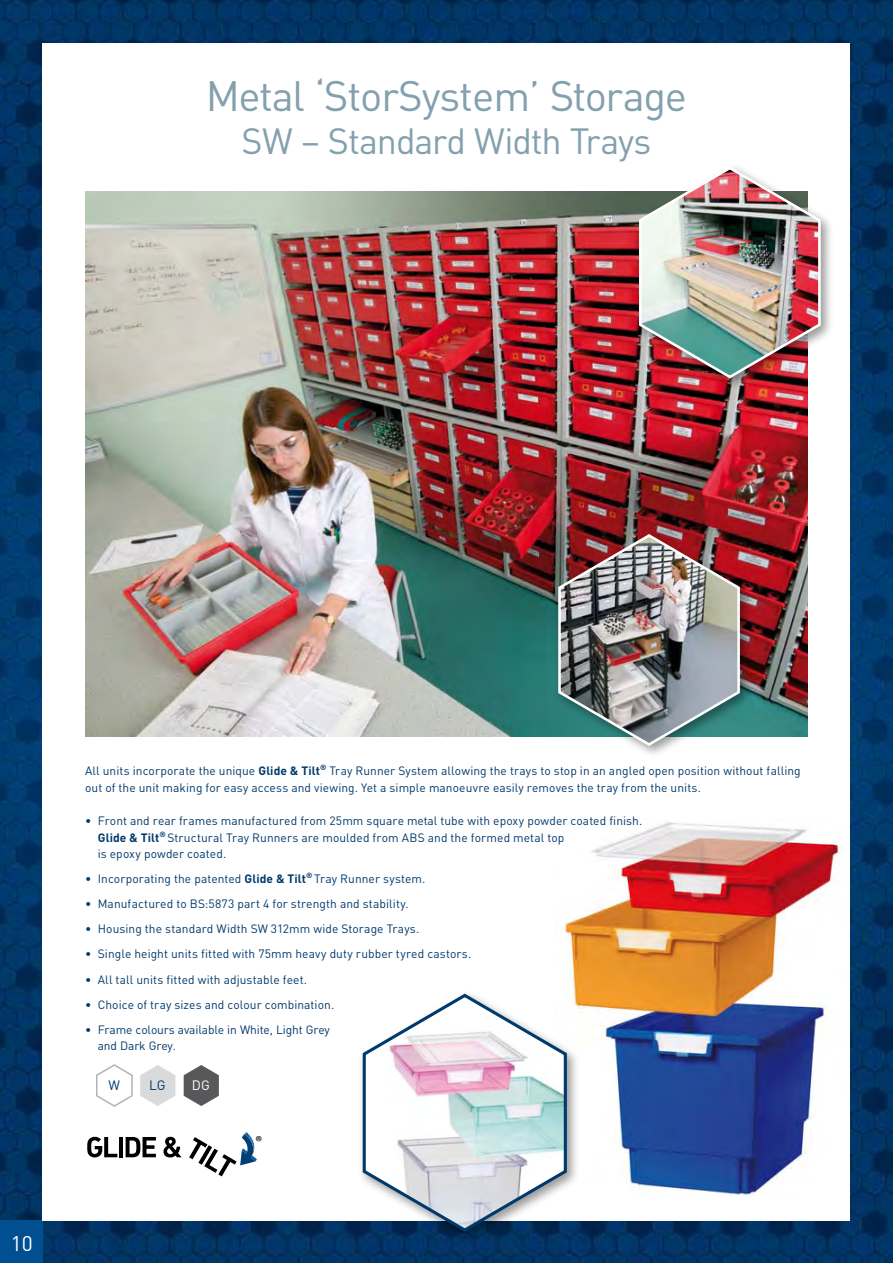
<style>
.page{position:relative;width:893px;height:1263px;background:#fff}
.page>*{position:absolute;margin:0;border:0;box-sizing:border-box;transform-origin:0 0}
.t1{font:42px "DIN";letter-spacing:-.025em;color:#83a0ae}
.t2{font:36px "DIN";letter-spacing:-.03em;color:#83a0ae}
.t3{font:21px "DIN";color:#fff}
.t4{font:16.2px "Myriad Pro";color:#000}
.t5{font:13.5px "DIN";color:#00396b}
.t6{font:13.5px "DIN";color:#fff}
.t7{font:12px/16.5px "DIN";letter-spacing:.005em;color:#00396b}
.s1{font-weight:700}
</style>
<div class="page">
<img style="left:0;top:0;width:893px;height:1263px">
<div style="left:0;top:1220px;width:43px;height:43px;background:#005091"></div>
<div style="left:43px;top:43px;width:807px;height:1177px;background:#fff"></div>
<img style="left:563px;top:822px;width:279px;height:373px">
<img style="left:85px;top:191px;width:723px;height:546px">
<div style="left:634px;top:162px;width:200px;height:229px;background:#000;opacity:.4"></div>
<img style="left:637px;top:165px;width:185px;height:215px">
<div style="left:553px;top:530px;width:200px;height:228px;background:#000;opacity:.4"></div>
<img style="left:556px;top:532px;width:185px;height:215px">
<svg style="left:87px;top:1137px;width:30px;height:20px"></svg>
<hr style="left:119px;top:1137px;width:4px;height:20px;background:#000">
<svg style="left:126px;top:1137px;width:30px;height:20px"></svg>
<svg style="left:163px;top:1137px;width:19px;height:20px"></svg>
<svg style="left:189px;top:1132px;width:68px;height:44px"></svg>
<div style="left:358px;top:989px;width:222px;height:255px;background:#000;opacity:.4"></div>
<svg style="left:360px;top:992px;width:208px;height:241px"></svg>
<svg style="left:96px;top:1064px;width:37px;height:43px"></svg>
<svg style="left:140px;top:1065px;width:35px;height:41px"></svg>
<svg style="left:184px;top:1065px;width:35px;height:41px"></svg>
<h1 class="t1" style="left:206px;top:69px;width:483px">Metal ‘StorSystem’ Storage</h1>
<h2 class="t2" style="left:242px;top:118px;width:411px">SW – Standard Width Trays</h2>
<h3 class="t3" style="left:11px;top:1230px;width:23px">10</h3>
<p class="t7" style="left:85px;top:763px;width:717px">All units incorporate the unique <span class="s1">Glide &amp; Tilt</span><sup>®</sup> Tray Runner System allowing the trays to stop in an angled open position without falling out of the unit making for easy access and viewing. Yet a simple manoeuvre easily removes the tray from the units.</p>
<p class="t7" style="left:98px;top:813px;width:546px;text-indent:-13px">• Front and rear frames manufactured from 25mm square metal tube with epoxy powder coated finish.<br><span class="s1">Glide &amp; Tilt</span><sup>®</sup> Structural Tray Runners are moulded from ABS and the formed metal top<br>is epoxy powder coated.</p>
<p class="t7" style="left:85px;top:871px;width:342px">• Incorporating the patented <span class="s1">Glide &amp; Tilt</span><sup>®</sup> Tray Runner system.</p>
<p class="t7" style="left:85px;top:896px;width:325px">• Manufactured to BS:5873 part 4 for strength and stability.</p>
<p class="t7" style="left:85px;top:921px;width:336px">• Housing the standard Width SW 312mm wide Storage Trays.</p>
<p class="t7" style="left:85px;top:946px;width:388px">• Single height units fitted with 75mm heavy duty rubber tyred castors.</p>
<p class="t7" style="left:85px;top:971px;width:223px">• All tall units fitted with adjustable feet.</p>
<p class="t7" style="left:85px;top:996px;width:251px">• Choice of tray sizes and colour combination.</p>
<p class="t7" style="left:98px;top:1021px;width:234px;text-indent:-13px">• Frame colours available in White, Light Grey and Dark Grey.</p>
<p class="t5" style="left:108px;top:1077px;width:13px">W</p>
<p class="t5" style="left:149px;top:1077px;width:18px">LG</p>
<p class="t6" style="left:192px;top:1077px;width:20px">DG</p>
<h3 class="t4" style="left:255px;top:1131px;width:8px">®</h3>
</div>
